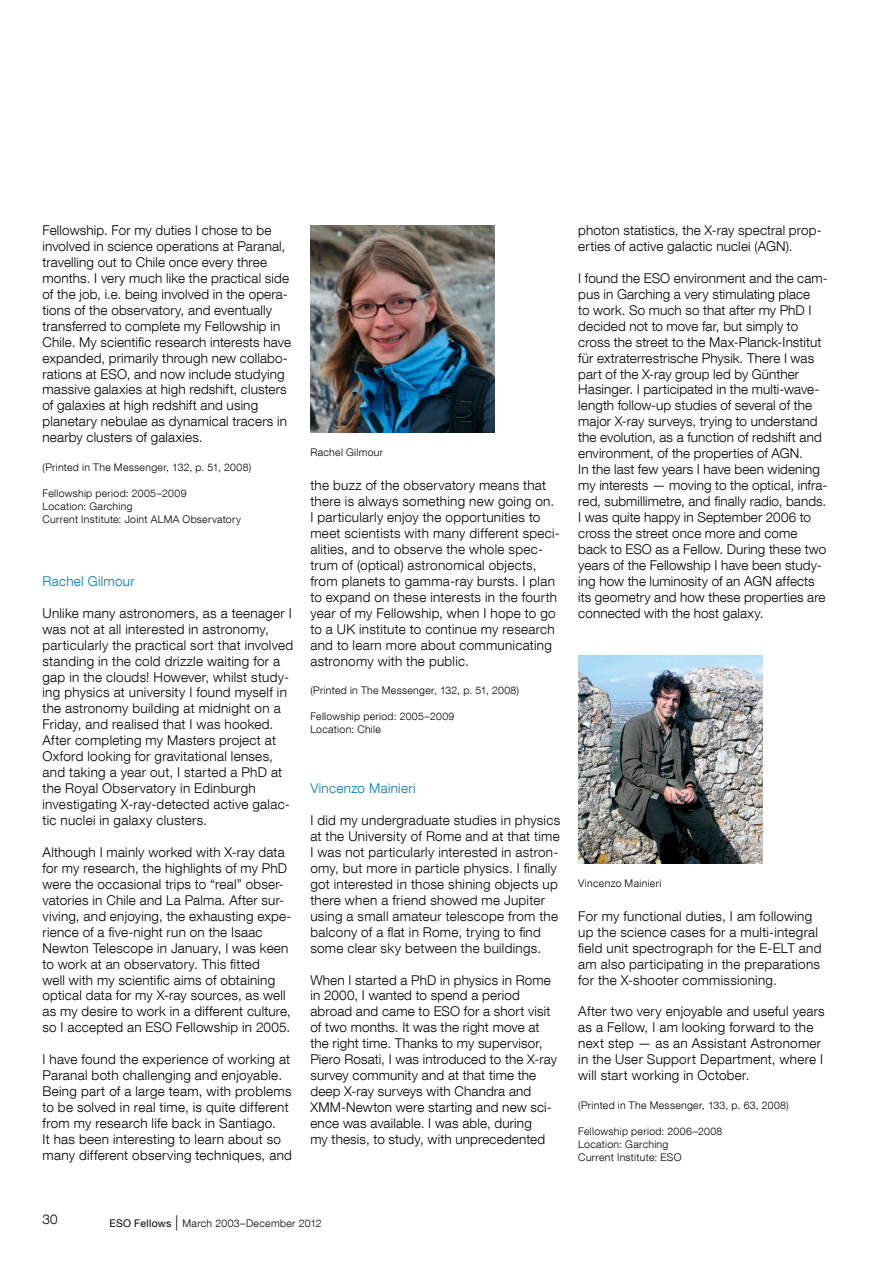
<style>
.page{position:relative;width:893px;height:1263px;background:#fff}
.page>*{position:absolute;margin:0;border:0;box-sizing:border-box;transform-origin:0 0}
._45_9pt{font:300 13.5px/15.9px "Helvetica Neue LT Com";letter-spacing:.015em;color:#000}
._45_9pt_blue{font:300 13.5px "Helvetica Neue LT Com";letter-spacing:.02em;color:#0077c1}
._45_7pt{font:300 10.5px "Helvetica Neue LT Com";letter-spacing:.03em;color:#000}
.s1{font-weight:400}
.s2{font-size:15px}
</style>
<div class="page">
<img style="left:310px;top:225px;width:184px;height:208px">
<img style="left:578px;top:656px;width:184px;height:207px">
<p class="_45_9pt" style="left:43px;top:222px;width:250px">Fellowship. For my duties I chose to be involved in science operations at Paranal, travelling out to Chile once every three months. I very much like the practical side of the job, i.e. being involved in the opera&shy;tions of the observatory, and eventually transferred to complete my Fellowship in Chile. My scientific research interests have expanded, primarily through new collabo&shy;rations at ESO, and now include studying massive galaxies at high redshift, clusters of galaxies at high redshift and using planetary nebulae as dynamical tracers in nearby clusters of galaxies.</p>
<p class="_45_7pt" style="left:43px;top:461px;width:210px">(Printed in The Messenger, 132, p. 51, 2008)</p>
<p class="_45_7pt" style="left:43px;top:487px;width:145px">Fellowship period: 2005–2009</p>
<p class="_45_7pt" style="left:43px;top:500px;width:92px">Location: Garching</p>
<p class="_45_7pt" style="left:43px;top:513px;width:200px">Current Institute: Joint ALMA Observatory</p>
<p class="_45_9pt_blue" style="left:43px;top:573px;width:94px">Rachel Gilmour</p>
<p class="_45_9pt" style="left:43px;top:605px;width:252px">Unlike many astronomers, as a teenager I was not at all interested in astronomy, particularly the practical sort that involved standing in the cold drizzle waiting for a gap in the clouds! However, whilst study&shy;ing physics at university I found myself in the astronomy building at midnight on a Friday, and realised that I was hooked.<br>After completing my Masters project at Oxford looking for gravitational lenses, and taking a year out, I started a PhD at the Royal Observatory in Edinburgh investigating X-ray-detected active galac&shy;tic nuclei in galaxy clusters.</p>
<p class="_45_9pt" style="left:43px;top:844px;width:250px">Although I mainly worked with X-ray data for my research, the highlights of my PhD were the occasional trips to “real” obser&shy;vatories in Chile and La Palma. After sur&shy;viving, and enjoying, the exhausting expe&shy;rience of a five-night run on the Isaac Newton Telescope in January, I was keen to work at an observatory. This fitted<br>well with my scientific aims of obtaining optical data for my X-ray sources, as well as my desire to work in a different culture, so I accepted an ESO Fellowship in 2005.</p>
<p class="_45_9pt" style="left:43px;top:1051px;width:251px">I have found the experience of working at Paranal both challenging and enjoyable.<br>Being part of a large team, with problems to be solved in real time, is quite different from my research life back in Santiago.<br>It has been interesting to learn about so many different observing techniques, and</p>
<p class="_45_7pt" style="left:310px;top:446px;width:74px">Rachel Gilmour</p>
<p class="_45_9pt" style="left:310px;top:477px;width:251px">the buzz of the observatory means that there is always something new going on.<br>I particularly enjoy the opportunities to meet scientists with many different speci&shy;alities, and to observe the whole spec&shy;trum of (optical) astronomical objects, from planets to gamma-ray bursts. I plan to expand on these interests in the fourth year of my Fellowship, when I hope to go to a UK institute to continue my research and to learn more about communicating astronomy with the public.</p>
<p class="_45_7pt" style="left:310px;top:684px;width:210px">(Printed in The Messenger, 132, p. 51, 2008)</p>
<p class="_45_7pt" style="left:310px;top:710px;width:145px">Fellowship period: 2005–2009</p>
<p class="_45_7pt" style="left:310px;top:723px;width:72px">Location: Chile</p>
<p class="_45_9pt_blue" style="left:310px;top:780px;width:107px">Vincenzo Mainieri</p>
<p class="_45_9pt" style="left:310px;top:812px;width:251px">I did my undergraduate studies in physics at the University of Rome and at that time I was not particularly interested in astron&shy;omy, but more in particle physics. I finally got interested in those shining objects up there when a friend showed me Jupiter using a small amateur telescope from the balcony of a flat in Rome, trying to find some clear sky between the buildings.</p>
<p class="_45_9pt" style="left:310px;top:971px;width:248px">When I started a PhD in physics in Rome in 2000, I wanted to spend a period abroad and came to ESO for a short visit of two months. It was the right move at the right time. Thanks to my supervisor, Piero Rosati, I was introduced to the X-ray survey community and at that time the deep X-ray surveys with Chandra and XMM-Newton were starting and new sci&shy;ence was available. I was able, during<br>my thesis, to study, with unprecedented</p>
<p class="_45_9pt" style="left:578px;top:222px;width:245px">photon statistics, the X-ray spectral prop&shy;erties of active galactic nuclei (AGN).</p>
<p class="_45_9pt" style="left:578px;top:270px;width:251px">I found the ESO environment and the cam&shy;pus in Garching a very stimulating place<br>to work. So much so that after my PhD I decided not to move far, but simply to cross the street to the Max-Planck-Institut für extraterrestrische Physik. There I was part of the X-ray group led by Günther Hasinger. I participated in the multi-wave&shy;length follow-up studies of several of the major X-ray surveys, trying to understand the evolution, as a function of redshift and environment, of the properties of AGN.<br>In the last few years I have been widening my interests — moving to the optical, infra&shy;red, submillimetre, and finally radio, bands.<br>I was quite happy in September 2006 to cross the street once more and come back to ESO as a Fellow. During these two years of the Fellowship I have been study&shy;ing how the luminosity of an AGN affects its geometry and how these properties are connected with the host galaxy.</p>
<p class="_45_7pt" style="left:578px;top:876px;width:85px">Vincenzo Mainieri</p>
<p class="_45_9pt" style="left:578px;top:908px;width:245px">For my functional duties, I am following up the science cases for a multi-integral field unit spectrograph for the E-ELT and am also participating in the preparations for the X-shooter commissioning.</p>
<p class="_45_9pt" style="left:578px;top:1003px;width:248px">After two very enjoyable and useful years as a Fellow, I am looking forward to the next step — as an Assistant Astronomer in the User Support Department, where I will start working in October.</p>
<p class="_45_7pt" style="left:578px;top:1099px;width:212px">(Printed in The Messenger, 133, p. 63, 2008)</p>
<p class="_45_7pt" style="left:578px;top:1125px;width:146px">Fellowship period: 2006–2008</p>
<p class="_45_7pt" style="left:578px;top:1138px;width:92px">Location: Garching</p>
<p class="_45_7pt" style="left:578px;top:1151px;width:105px">Current Institute: ESO</p>
<p class="_45_9pt" style="left:43px;top:1211px;width:17px">30</p>
<p class="_45_7pt" style="left:109px;top:1217px;width:214px"><span class="s1">ESO Fellows</span> <span class="s2">|</span> March 2003–December 2012</p>
</div>
